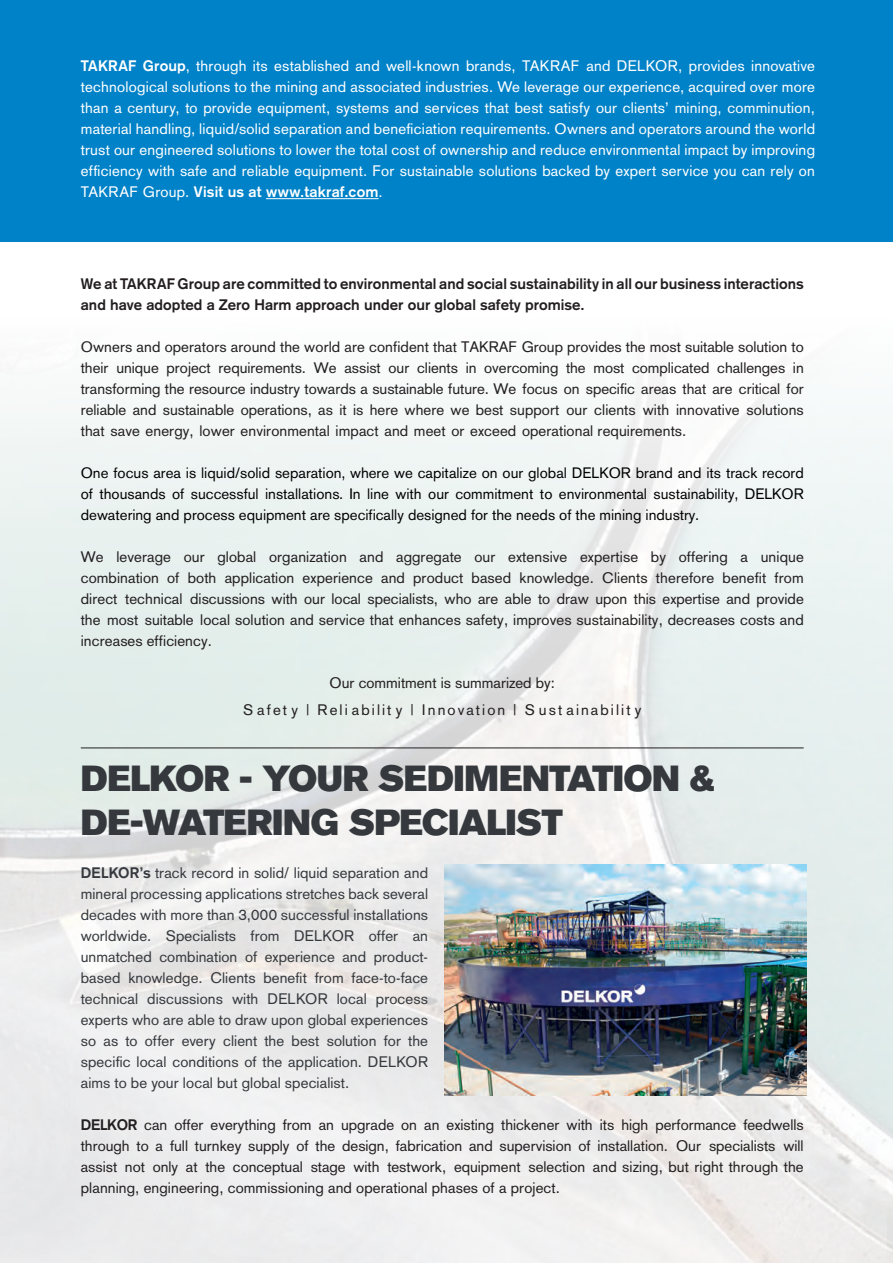
<style>
.page{position:relative;width:893px;height:1263px;background:#fff}
.page>*{position:absolute;margin:0;border:0;box-sizing:border-box;transform-origin:0 0}
.t1{font:36px/43.5px "Akzidenz Grotesk BQ Super";letter-spacing:-.015em;color:#35393d}
.t2{font:15px/21px "Akzidenz Grotesk";letter-spacing:.005em;color:#231f20;text-align:justify}
.t3{font:15px/21px "Akzidenz Grotesk";letter-spacing:.015em;color:#fff;text-align:justify}
.t4{font:15px/21px "Akzidenz Grotesk";letter-spacing:.005em;color:#35393d;text-align:justify}
.t5{font:15px/21px "Akzidenz Grotesk BE";color:#000;text-align:justify}
.t6{font:700 15px/21px "Akzidenz Grotesk";letter-spacing:.005em;color:#231f20}
.t7{font:15px/27px "Akzidenz Grotesk";letter-spacing:.14em;color:#231f20;text-align:center}
.s1{font-weight:700}
.s2{font-family:"Akzidenz Grotesk BE"}
</style>
<div class="page">
<img style="left:0;top:0;width:893px;height:1263px">
<div style="left:0;top:0;width:892px;height:242px;background:#0082c8"></div>
<hr style="left:266px;top:198px;width:113px;height:1px;background:#fff">
<hr style="left:81px;top:747px;width:723px;height:1px;background:#231f20">
<img style="left:444px;top:864px;width:362px;height:231px">
<p class="t3" style="left:81px;top:55px;width:736px"><span class="s1">TAKRAF Group</span>, through its established and well-known brands, TAKRAF and DELKOR, provides innovative technological solutions to the mining and associated industries. We leverage our experience, acquired over more than a century, to provide equipment, systems and services that best satisfy our clients’ mining, comminution, material handling, liquid/solid separation and beneficiation requirements. Owners and operators around the world trust our engineered solutions to lower the total cost of ownership and reduce environmental impact by improving efficiency with safe and reliable equipment. For sustainable solutions backed by expert service you can rely on TAKRAF Group. <span class="s1">Visit us at www.takraf.com</span>.</p>
<p class="t6" style="left:81px;top:273px;width:724px">We at TAKRAF Group are committed to environmental and social sustainability in all our business interactions and have adopted a Zero Harm approach under our global safety promise.</p>
<p class="t2" style="left:81px;top:336px;width:724px"><span class="s2">O</span>wners and operators around the world are confident that TAKRAF Group provides the most suitable solution to their unique project requirements. We assist our clients in overcoming the most complicated challenges in transforming the resource industry towards a sustainable future. We focus on specific areas that are critical for reliable and sustainable operations, as it is here where we best support our clients with innovative solutions that save energy, lower environmental impact and meet or exceed operational requirements.</p>
<p class="t5" style="left:81px;top:462px;width:724px">One focus area is liquid/solid separation, where we capitalize on our global DELKOR brand and its track record of thousands of successful installations. In line with our commitment to environmental sustainability, DELKOR dewatering and process equipment are specifically designed for the needs of the mining industry.</p>
<p class="t2" style="left:81px;top:546px;width:724px">We leverage our global organization and aggregate our extensive expertise by offering a unique combination of both application experience and product based knowledge. Clients therefore benefit from direct technical discussions with our local specialists, who are able to draw upon this expertise and provide the most suitable local solution and service that enhances safety, improves sustainability, decreases costs and increases efficiency.</p>
<p class="t7" style="left:243px;top:669px;width:400px">Our commitment is summarized by:<br>S afet y | Reli abilit y | Innovation | S ust ainabilit y</p>
<h1 class="t1" style="left:81px;top:757px;width:635px">DELKOR - YOUR SEDIMENTATION &amp;<br>DE-WATERIN G SPECIALIST</h1>
<p class="t4" style="left:81px;top:862px;width:349px"><span class="s1">DELKOR’s</span> track record in solid/ liquid separation and mineral processing applications stretches back several decades with more than 3,000 successful installations worldwide. Specialists from DELKOR offer an unmatched combination of experience and product&shy;based knowledge. Clients benefit from face-to-face technical discussions with DELKOR local process experts who are able to draw upon global experiences so as to offer every client the best solution for the specific local conditions of the application. DELKOR aims to be your local but global specialist.</p>
<p class="t2" style="left:81px;top:1114px;width:724px"><span class="s1">DELKOR</span> can offer everything from an upgrade on an existing thickener with its high performance feedwells through to a full turnkey supply of the design, fabrication and supervision of installation. Our specialists will assist not only at the conceptual stage with testwork, equipment selection and sizing, but right through the planning, engineering, commissioning and operational phases of a project.</p>
</div>
